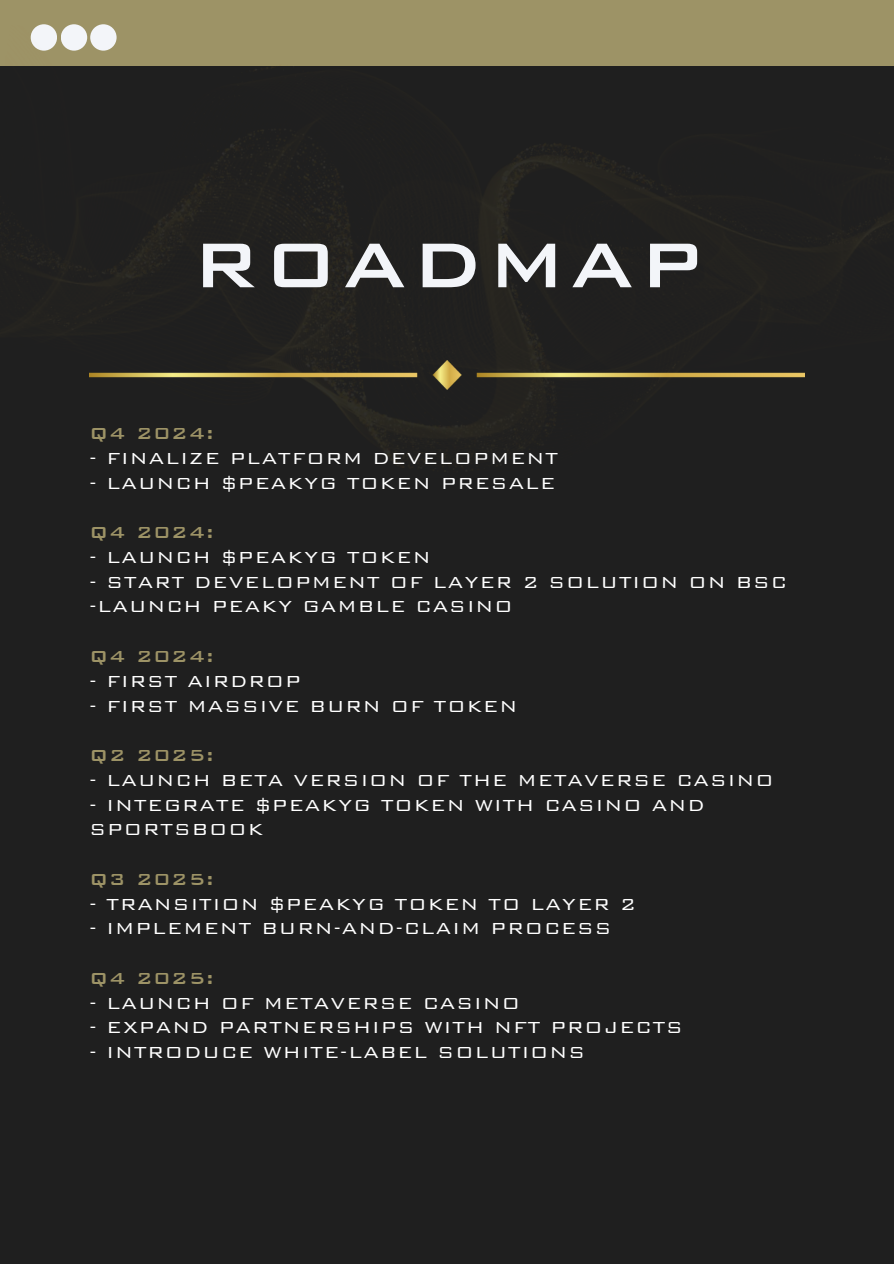
<style>
.page{position:relative;width:894px;height:1264px;background:#fff}
.page>*{position:absolute;margin:0;border:0;box-sizing:border-box;transform-origin:0 0}
.t1{font:500 84.3px "Bank Gothic BT";letter-spacing:.05em;color:#f3f5f9}
.t2{font:300 21.3px/24.8px "Bank Gothic BT";letter-spacing:.05em;color:#fff}
.t3{font:500 21.3px "Bank Gothic BT";letter-spacing:.05em;color:#9d9366}
</style>
<div class="page">
<div style="left:0;top:0;width:893px;height:1263px;background:#1f1f1f"></div>
<div style="left:0;top:0;width:893px;height:66px;background:#9d9366"></div>
<img style="left:8px;top:24px;width:885px;height:444px">
<img style="left:89px;top:360px;width:715px;height:29px">
<h1 class="t1" style="left:192px;top:219px;width:511px">ROADMAP</h1>
<p class="t3" style="left:89px;top:422px;width:126px">Q4 2024:</p>
<p class="t2" style="left:89px;top:445px;width:470px">- FINALIZE PLATFORM DEVELOPMENT</p>
<p class="t2" style="left:89px;top:470px;width:467px">- LAUNCH $PEAKYG TOKEN PRESALE</p>
<p class="t3" style="left:89px;top:521px;width:126px">Q4 2024:</p>
<p class="t2" style="left:89px;top:544px;width:342px">- LAUNCH $PEAKYG TOKEN</p>
<p class="t2" style="left:89px;top:569px;width:699px">- START DEVELOPMENT OF LAYER 2 SOLUTION ON BSC</p>
<p class="t2" style="left:89px;top:594px;width:425px">-LAUNCH PEAKY GAMBLE CASINO</p>
<p class="t3" style="left:89px;top:644px;width:126px">Q4 2024:</p>
<p class="t2" style="left:89px;top:668px;width:213px">- FIRST AIRDROP</p>
<p class="t2" style="left:89px;top:693px;width:429px">- FIRST MASSIVE BURN OF TOKEN</p>
<p class="t3" style="left:89px;top:743px;width:126px">Q2 2025:</p>
<p class="t2" style="left:89px;top:767px;width:685px">- LAUNCH BETA VERSION OF THE METAVERSE CASINO</p>
<p class="t2" style="left:89px;top:792px;width:616px">- INTEGRATE $PEAKYG TOKEN WITH CASINO AND<br>SPORTSBOOK</p>
<p class="t3" style="left:89px;top:867px;width:126px">Q3 2025:</p>
<p class="t2" style="left:89px;top:891px;width:548px">- TRANSITION $PEAKYG TOKEN TO LAYER 2</p>
<p class="t2" style="left:89px;top:915px;width:523px">- IMPLEMENT BURN-AND-CLAIM PROCESS</p>
<p class="t3" style="left:89px;top:966px;width:126px">Q4 2025:</p>
<p class="t2" style="left:89px;top:990px;width:432px">- LAUNCH OF METAVERSE CASINO</p>
<p class="t2" style="left:89px;top:1014px;width:594px">- EXPAND PARTNERSHIPS WITH NFT PROJECTS</p>
<p class="t2" style="left:89px;top:1039px;width:497px">- INTRODUCE WHITE-LABEL SOLUTIONS</p>
</div>
